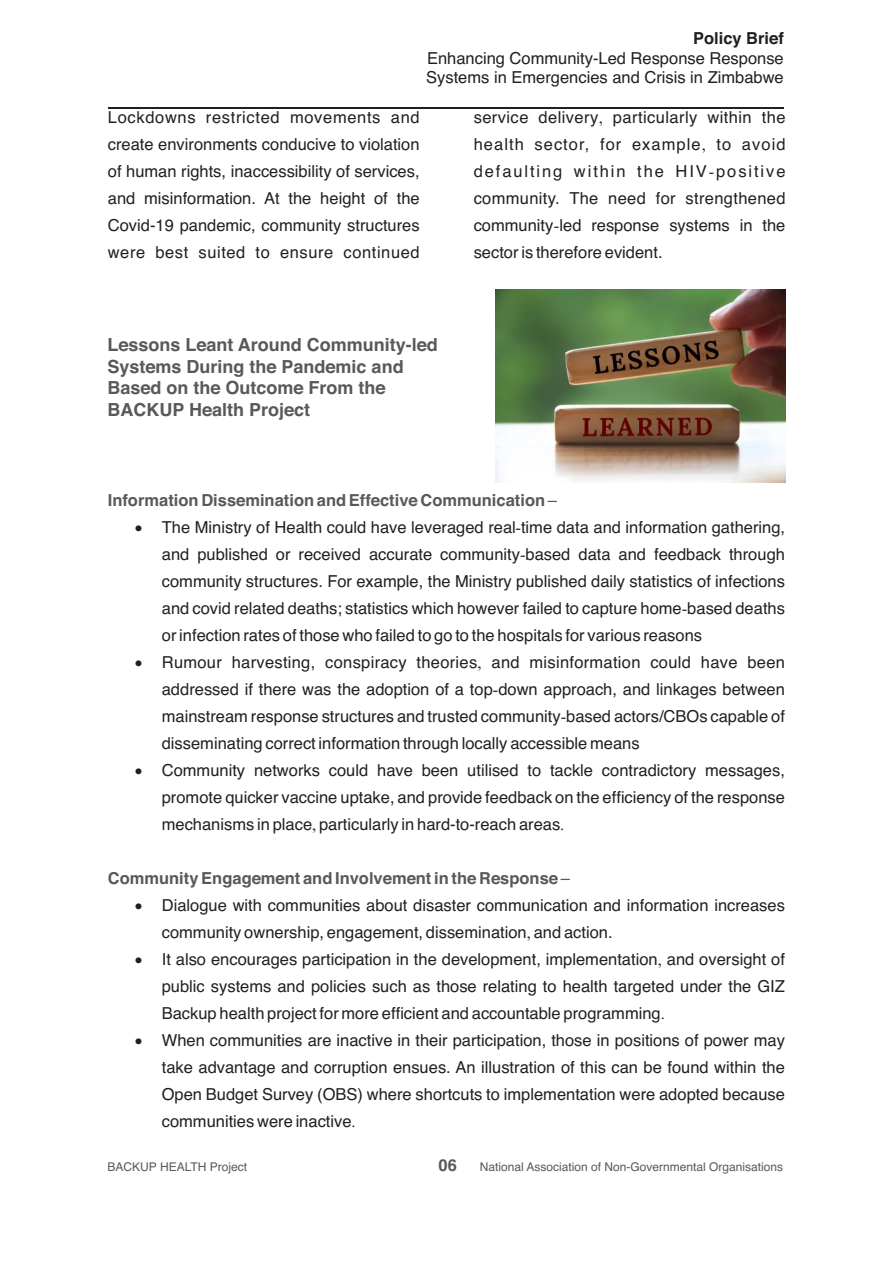
<style>
.page{position:relative;width:893px;height:1263px;background:#fff}
.page>*{position:absolute;margin:0;border:0;box-sizing:border-box;transform-origin:0 0}
.t1{font:700 18px/21.5px "Helvetica";color:#58595b}
.t2{font:16.5px/27px "Helvetica";color:#231f20;text-align:justify}
.t3{font:700 16.5px "Helvetica";color:#58595b}
.t4{font:700 16.5px "Helvetica";color:#231f20}
.t5{font:12px "Helvetica";color:#58595b}
.s1{font-family:"Times New Roman"}
.s2{font-weight:400}
</style>
<div class="page">
<hr style="left:108px;top:107px;width:676px;height:1px;background:#231f20">
<img style="left:496px;top:290px;width:290px;height:192px">
<p class="t4" style="left:693px;top:32px;width:92px">Policy Brief</p>
<p class="t2" style="left:426px;top:49px;width:359px;line-height:19.4px">Enhancing Community-Led Response Response<br>Systems in Emergencies and Crisis in Zimbabwe</p>
<p class="t2" style="left:108px;top:105px;width:313px">Lockdowns restricted movements and create environments conducive to violation of human rights, inaccessibility of services, and misinformation. At the height of the Covid-19 pandemic, community structures were best suited to ensure continued</p>
<p class="t2" style="left:474px;top:105px;width:313px">service delivery<span class="s1">,</span> particularly within the health sector, for example<span class="s1">,</span> to avoid defaulting within the HIV<span class="s1">-</span>positive community. The need for strengthened community<span class="s1">-</span>led response systems in the sector is therefore evident.</p>
<p class="t1" style="left:108px;top:335px;width:332px">Lessons Leant Around Community-led<br>Systems During the Pandemic and<br>Based on the Outcome From the<br>BACKUP Health Project</p>
<p class="t3" style="left:108px;top:493px;width:451px">Information Dissemination and EffectiveCommunication <span class="s2">–</span></p>
<p class="t2" style="left:162px;top:514px;width:625px;text-indent:-27px">• The Ministry of Health could have leveraged real<span class="s1">-</span>time data and information gathering, and published or received accurate community<span class="s1">-</span>based data and feedback through community structures. For example, the Ministry published daily statistics of infections and covid related deaths; statistics which however failed to capture home<span class="s1">-</span>based deaths or infection rates of those who failed to go to the hospitals for various reasons</p>
<p class="t2" style="left:162px;top:649px;width:625px;text-indent:-27px">• Rumour harvesting, conspiracy theories<span class="s1">,</span> and misinformation could have been addressed if there was the adoption of a top<span class="s1">-</span>down approach, and linkages between mainstream response structures and trusted community<span class="s1">-</span>based actors/CBOs capable of disseminating correct information through locally accessible means</p>
<p class="t2" style="left:162px;top:757px;width:625px;text-indent:-27px">• Community networks could have been utilised to tackle contradictory messages, promote quicker vaccine uptake, and provide feedback on the efficiency of the response mechanisms in place<span class="s1">,</span> particularly in hard-to-reach areas<span class="s1">.</span></p>
<p class="t3" style="left:108px;top:871px;width:464px">Community Engagement and Involvement in the Response<span class="s2">–</span></p>
<p class="t2" style="left:162px;top:892px;width:625px;text-indent:-27px">• Dialogue with communities about disaster communication and information increases community ownership, engagement, dissemination<span class="s1">,</span> and action.</p>
<p class="t2" style="left:162px;top:946px;width:625px;text-indent:-27px">• It also encourages participation in the development, implementation<span class="s1">,</span> and oversight of public systems and policies such as those relating to health targeted under the GIZ Backup health project for more efficient and accountable programming<span class="s1">.</span></p>
<p class="t2" style="left:162px;top:1027px;width:625px;text-indent:-27px">• When communities are inactive in their participation, those in positions of power may take advantage and corruption ensues. An illustration of this can be found within the Open Budget Survey (OBS) where shortcuts to implementation were adopted because communities were inactive<span class="s1">.</span></p>
<p class="t5" style="left:108px;top:1162px;width:141px">BACKUP HEALTH Project</p>
<p class="t3" style="left:438px;top:1158px;width:20px">06</p>
<p class="t5" style="left:480px;top:1162px;width:305px">National Association of Non-Governmental Organisations</p>
</div>
